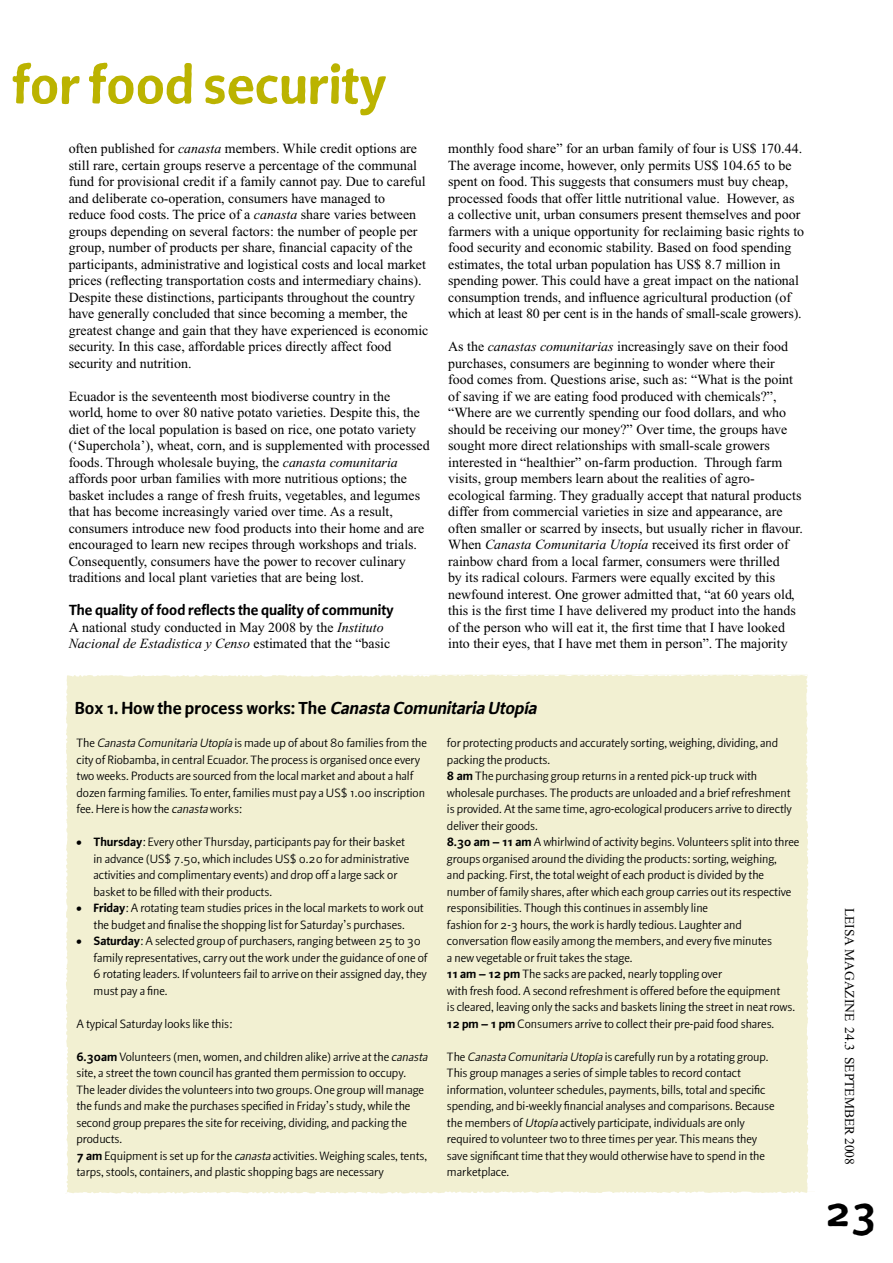
<style>
.page{position:relative;width:893px;height:1263px;background:#fff}
.page>*{position:absolute;margin:0;border:0;box-sizing:border-box;transform-origin:0 0}
.t1{font:60px "Beo Sans Bold R11";color:#bbb300}
.t2{font:48px "Beo Sans Bold R11";color:#000}
.t3{font:19.5px "Beo Sans Bold R11";color:#000}
.t4{font:16.5px "Beo Sans Bold R11";color:#000}
.t5{font:13.95px/16.5px "Times New Roman";color:#000}
.t6{font:13.5px/16.5px "Beo Sans R11";color:#000}
.t7{font:13.5px "Times New Roman";color:#000}
.s1{font-style:italic}
.s2{font-family:"Beo Sans Bold R11"}
</style>
<div class="page">
<div style="left:66px;top:674px;width:743px;height:518px;background:#f2f0d2"></div>
<h1 class="t1" style="left:12px;top:55px;width:376px">for food security</h1>
<p class="t5" style="left:69px;top:140px;width:361px">often published for <span class="s1">canasta</span> members. While credit options are still rare, certain groups reserve a percentage of the communal fund for provisional credit if a family cannot pay. Due to careful and deliberate co-operation, consumers have managed to<br>reduce food costs. The price of a <span class="s1">canasta</span> share varies between groups depending on several factors: the number of people per group, number of products per share, financial capacity of the participants, administrative and logistical costs and local market prices (reflecting transportation costs and intermediary chains).<br>Despite these distinctions, participants throughout the country have generally concluded that since becoming a member, the greatest change and gain that they have experienced is economic security. In this case, affordable prices directly affect food security and nutrition.</p>
<p class="t5" style="left:69px;top:388px;width:363px">Ecuador is the seventeenth most biodiverse country in the<br>world, home to over 80 native potato varieties. Despite this, the diet of the local population is based on rice, one potato variety (‘Superchola’), wheat, corn, and is supplemented with processed foods. Through wholesale buying, the <span class="s1">canasta comunitaria </span>affords poor urban families with more nutritious options; the basket includes a range of fresh fruits, vegetables, and legumes that has become increasingly varied over time. As a result, consumers introduce new food products into their home and are encouraged to learn new recipes through workshops and trials.<br>Consequently, consumers have the power to recover culinary traditions and local plant varieties that are being lost.</p>
<p class="t4" style="left:69px;top:602px;width:327px">The quality of food reflects the quality of community</p>
<p class="t5" style="left:69px;top:619px;width:323px">A national study conducted in May 2008 by the <span class="s1">Instituto<br>Nacional de Estadistica y Censo</span> estimated that the “basic</p>
<p class="t5" style="left:448px;top:140px;width:357px">monthly food share” for an urban family of four is US$ 170.44.<br>The average income, however, only permits US$ 104.65 to be spent on food. This suggests that consumers must buy cheap, processed foods that offer little nutritional value. However, as<br>a collective unit, urban consumers present themselves and poor farmers with a unique opportunity for reclaiming basic rights to food security and economic stability. Based on food spending estimates, the total urban population has US$ 8.7 million in spending power. This could have a great impact on the national consumption trends, and influence agricultural production (of which at least 80 per cent is in the hands of small-scale growers).</p>
<p class="t5" style="left:448px;top:338px;width:356px">As the <span class="s1">canastas comunitarias</span> increasingly save on their food purchases, consumers are beginning to wonder where their food comes from. Questions arise, such as: “What is the point of saving if we are eating food produced with chemicals?”, “Where are we currently spending our food dollars, and who should be receiving our money?” Over time, the groups have sought more direct relationships with small-scale growers interested in “healthier” on-farm production. Through farm visits, group members learn about the realities of agro&shy;ecological farming. They gradually accept that natural products differ from commercial varieties in size and appearance, are often smaller or scarred by insects, but usually richer in flavour.<br>When <span class="s1">Canasta Comunitaria Utopía</span> received its first order of rainbow chard from a local farmer, consumers were thrilled<br>by its radical colours. Farmers were equally excited by this newfound interest. One grower admitted that, “at 60 years old, this is the first time I have delivered my product into the hands of the person who will eat it, the first time that I have looked into their eyes, that I have met them in person”. The majority</p>
<h3 class="t3" style="left:75px;top:698px;width:467px">Box 1. How the process works: The <span class="s1">CanastaComunitaria Utopía</span></h3>
<p class="t6" style="left:77px;top:735px;width:352px">The <span class="s1">Canasta Comunitaria Utopía</span> is made up of about 80 families from the city of Riobamba, in central Ecuador. The process is organised once every two weeks. Products are sourced from the local market and about a half dozen farming families. To enter, families must pay a US$ 1.00 inscription fee. Here is how the <span class="s1">canasta</span> works:</p>
<p class="t6" style="left:94px;top:834px;width:317px;text-indent:-17px"><span class="s2">• Thursday</span>: Every other Thursday, participants pay for their basket in advance (US$ 7.50, which includes US$ 0.20 for administrative activities and complimentary events) and drop off a large sack or basket to be filled with their products.</p>
<p class="t6" style="left:77px;top:900px;width:349px;text-align:center"><span class="s2">• Friday</span>: A rotating team studies prices in the local markets to work out the budget and finalise the shopping list for Saturday’s purchases.</p>
<p class="t6" style="left:94px;top:933px;width:335px;text-indent:-17px"><span class="s2">• Saturday</span>: A selected group of purchasers, ranging between 25 to 30 family representatives, carry out the work under the guidance of one of 6 rotating leaders. If volunteers fail to arrive on their assigned day, they must pay a fine.</p>
<p class="t6" style="left:77px;top:1015px;width:157px">A typical Saturday looks like this:</p>
<p class="t6" style="left:77px;top:1048px;width:355px"><span class="s2">6.30am</span> Volunteers (men, women, and children alike) arrive at the <span class="s1">canasta </span>site, a street the town council has granted them permission to occupy.<br>The leader divides the volunteers into two groups. One group will manage the funds and make the purchases specified in Friday’s study, while the second group prepares the site for receiving, dividing, and packing the products.<br><span class="s2">7 am</span> Equipment is set up for the <span class="s1">canasta</span> activities. Weighing scales, tents, tarps, stools, containers, and plastic shopping bags are necessary</p>
<p class="t6" style="left:447px;top:735px;width:354px">for protecting products and accurately sorting, weighing, dividing, and packing the products.<br><span class="s2">8 am</span> The purchasing group returns in a rented pick-up truck with wholesale purchases. The products are unloaded and a brief refreshment is provided. At the same time, agro-ecological producers arrive to directly deliver their goods.<br><span class="s2">8.30 am – 11 am</span> A whirlwind of activity begins. Volunteers split into three groups organised around the dividing the products: sorting, weighing,<br>and packing. First, the total weight of each product is divided by the number of family shares, after which each group carries out its respective responsibilities. Though this continues in assembly line<br>fashion for 2-3 hours, the work is hardly tedious. Laughter and conversation flow easily among the members, and every five minutes<br>a new vegetable or fruit takes the stage.<br><span class="s2">11 am – 12 pm</span> The sacks are packed, nearly toppling over<br>with fresh food. A second refreshment is offered before the equipment<br>is cleared, leaving only the sacks and baskets lining the street in neat rows.<br><span class="s2">12 pm – 1 pm</span> Consumers arrive to collect their pre-paid food shares.</p>
<p class="t6" style="left:447px;top:1048px;width:329px">The <span class="s1">Canasta Comunitaria Utopía</span> is carefully run by a rotating group.<br>This group manages a series of simple tables to record contact information, volunteer schedules, payments, bills, total and specific spending, and bi-weekly financial analyses and comparisons. Because the members of <span class="s1">Utopía</span> actively participate, individuals are only required to volunteer two to three times per year. This means they save significant time that they would otherwise have to spend in the marketplace.</p>
<p class="t7" style="left:857px;top:908px;width:259px;rotate:90deg">LEISA Magazine 24.3 september 2008</p>
<h2 class="t2" style="left:824px;top:1187px;width:54px">23</h2>
</div>
